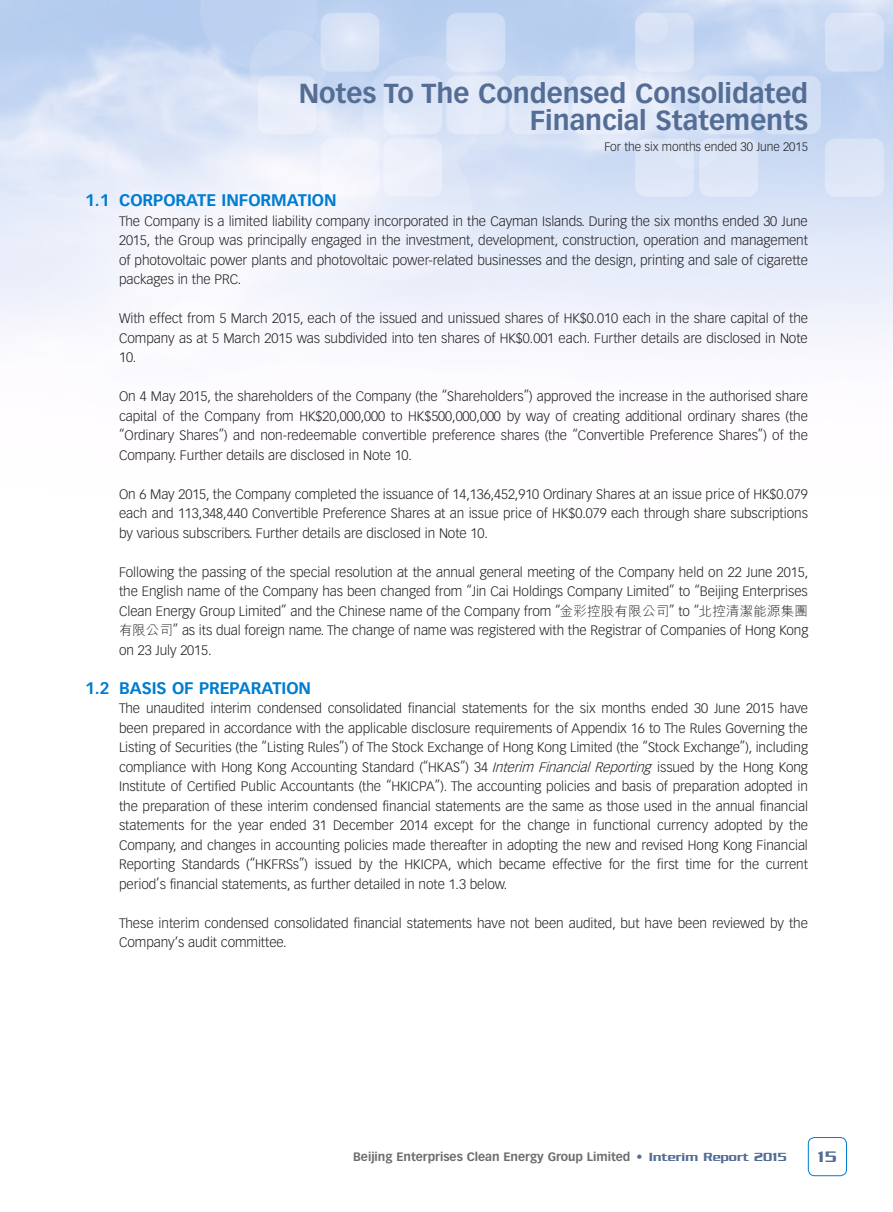
<style>
.page{position:relative;width:893px;height:1212px;background:#fff}
.page>*{position:absolute;margin:0;border:0;box-sizing:border-box;transform-origin:0 0}
.t1{font:700 27px "Vectora LT Std";letter-spacing:-.005em;color:#546d95}
.Heading_1{font:700 16.5px "Vectora LT Std";color:#007cd0}
.t2{font:500 16.5px "Serpentine Std";color:#546d95}
.Body_Text{font:300 13.5px/19.5px "Vectora LT Std";letter-spacing:-.005em;color:#231f20;text-align:justify}
.t3{font:700 12px "Vectora LT Std";letter-spacing:-.005em;color:#6c6d70}
.t4{font:300 12px "Vectora LT Std";letter-spacing:-.005em;color:#231f20}
.s1{font-family:"M Hei HK"}
.s2{font-style:italic}
.s3{font-weight:300;color:#546d95}
.s4{font-family:"Serpentine Std";font-weight:500;font-size:12.75px;color:#546d95}
</style>
<div class="page">
<img style="left:0;top:0;width:893px;height:1177px">
<div style="left:808px;top:1137px;width:39px;height:39px;border:1px solid #007cd0;border-radius:6px"></div>
<p class="t1" style="left:299px;top:77px;width:511px">Notes To The Condensed Consolidated</p>
<p class="t1" style="left:530px;top:104px;width:280px">Financial Statements</p>
<p class="t4" style="left:604px;top:140px;width:205px">For the six months ended 30 June 2015</p>
<p class="Heading_1" style="left:85px;top:190px;width:253px">1.1 CORPORATE INFORMATION</p>
<p class="Body_Text" style="left:119px;top:211px;width:690px">The Company is a limited liability company incorporated in the Cayman Islands. During the six months ended 30 June 2015, the Group was principally engaged in the investment, development, construction, operation and management of photovoltaic power plants and photovoltaic power-related businesses and the design, printing and sale of cigarette packages in the PRC.</p>
<p class="Body_Text" style="left:119px;top:309px;width:690px">With effect from 5 March 2015, each of the issued and unissued shares of HK$0.010 each in the share capital of the Company as at 5 March 2015 was subdivided into ten shares of HK$0.001 each. Further details are disclosed in Note 10.</p>
<p class="Body_Text" style="left:119px;top:387px;width:690px">On 4 May 2015, the shareholders of the Company (the “Shareholders”) approved the increase in the authorised share capital of the Company from HK$20,000,000 to HK$500,000,000 by way of creating additional ordinary shares (the “Ordinary Shares”) and non-redeemable convertible preference shares (the “Convertible Preference Shares”) of the Company. Further details are disclosed in Note 10.</p>
<p class="Body_Text" style="left:119px;top:484px;width:690px">On 6 May 2015, the Company completed the issuance of 14,136,452,910 Ordinary Shares at an issue price of HK$0.079 each and 113,348,440 Convertible Preference Shares at an issue price of HK$0.079 each through share subscriptions by various subscribers. Further details are disclosed in Note 10.</p>
<p class="Body_Text" style="left:119px;top:562px;width:691px">Following the passing of the special resolution at the annual general meeting of the Company held on 22 June 2015, the English name of the Company has been changed from “Jin Cai Holdings Company Limited” to “Beijing Enterprises Clean Energy Group Limited” and the Chinese name of the Company from “<span class="s1">金彩控股有限公司</span>” to “<span class="s1">北控清潔能源集團有限公司</span>” as its dual foreign name. The change of name was registered with the Registrar of Companies of Hong Kong on 23 July 2015.</p>
<p class="Heading_1" style="left:85px;top:678px;width:228px">1.2 BASIS OF PREPARATION</p>
<p class="Body_Text" style="left:119px;top:699px;width:690px">The unaudited interim condensed consolidated financial statements for the six months ended 30 June 2015 have been prepared in accordance with the applicable disclosure requirements of Appendix 16 to The Rules Governing the Listing of Securities (the “Listing Rules”) of The Stock Exchange of Hong Kong Limited (the “Stock Exchange”), including compliance with Hong Kong Accounting Standard (“HKAS”) 34 <span class="s2">InterimFinancialReporting</span> issued by the Hong Kong Institute of Certified Public Accountants (the “HKICPA”). The accounting policies and basis of preparation adopted in the preparation of these interim condensed financial statements are the same as those used in the annual financial statements for the year ended 31 December 2014 except for the change in functional currency adopted by the Company, and changes in accounting policies made thereafter in adopting the new and revised Hong Kong Financial Reporting Standards (“HKFRSs”) issued by the HKICPA, which became effective for the first time for the current period’s financial statements, as further detailed in note 1.3 below.</p>
<p class="Body_Text" style="left:119px;top:913px;width:690px">These interim condensed consolidated financial statements have not been audited, but have been reviewed by the<br>Company’s audit committee.</p>
<p class="t3" style="left:353px;top:1149px;width:435px">Beijing Enterprises Clean Energy Group Limited <span class="s3">•</span> <span class="s4">Interim Report 2015</span></p>
<p class="t2" style="left:818px;top:1147px;width:20px">15</p>
</div>
